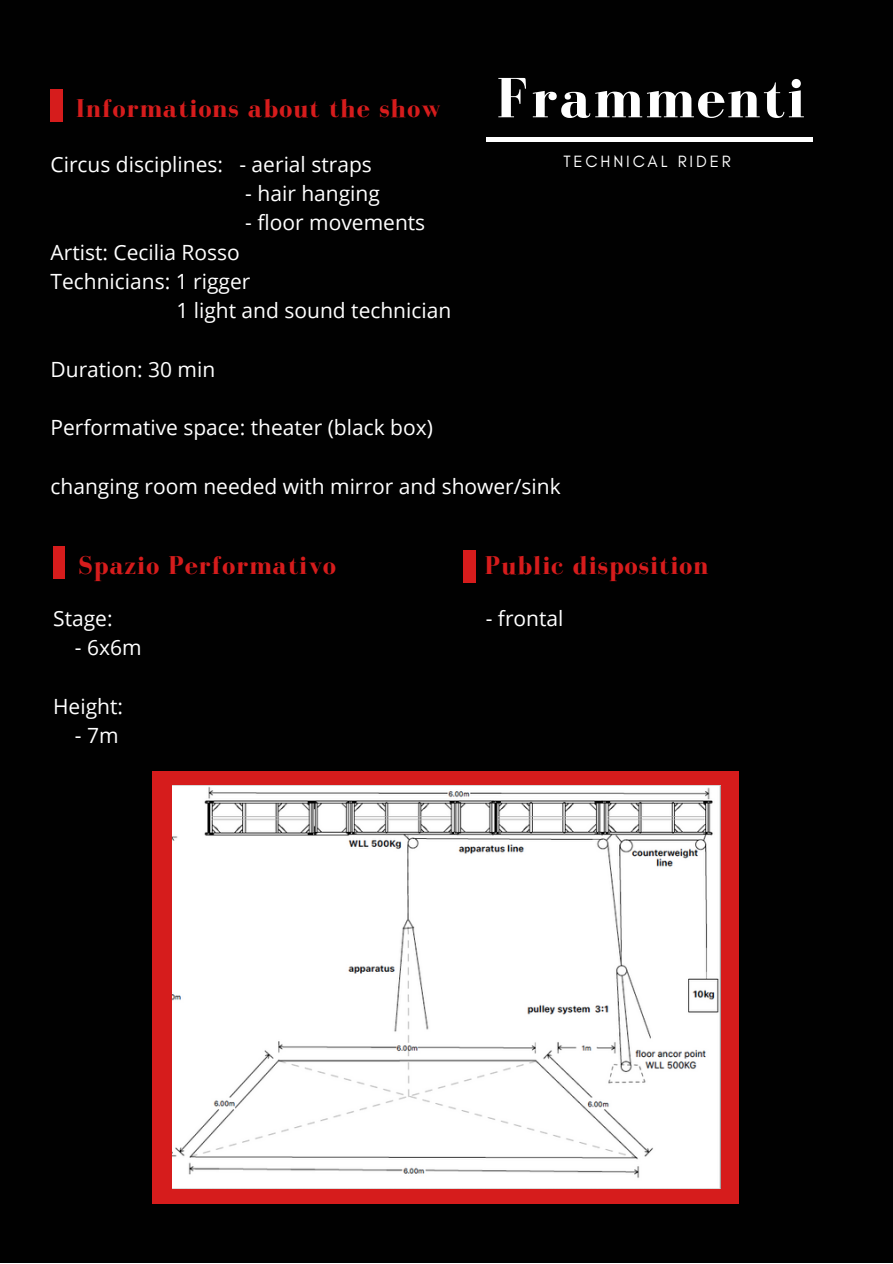
<style>
.page{position:relative;width:893px;height:1264px;background:#fff}
.page>*{position:absolute;margin:0;border:0;box-sizing:border-box;transform-origin:0 0}
.t1{font:700 26.4px "Bodoni FLF";letter-spacing:.04em;color:#d61c1c}
.t2{font:21px "Open Sans";color:#fff}
.t3{font:16.65px "Glacial Indifference";letter-spacing:.17em;color:#fff}
.s1{font-size:58.2px;color:#fff}
</style>
<div class="page">
<div style="left:0;top:0;width:892px;height:1262px;background:#010101"></div>
<div style="left:51px;top:89px;width:11px;height:33px;background:#d61c1c"></div>
<div style="left:53px;top:546px;width:11px;height:33px;background:#d61c1c"></div>
<div style="left:464px;top:549px;width:11px;height:33px;background:#d61c1c"></div>
<hr style="left:486px;top:138px;width:326px;height:3px;background:#fff">
<div style="left:152px;top:770px;width:586px;height:433px;background:#d61c1c"></div>
<img style="left:173px;top:785px;width:547px;height:403px">
<p class="t1" style="left:76px;top:94px;width:730px">Informations about the show <span class="s1">Frammenti</span></p>
<p class="t2" style="left:50px;top:149px;width:323px">Circus disciplines: - aerial straps</p>
<p class="t3" style="left:563px;top:151px;width:169px">TECHNICAL RIDER</p>
<p class="t2" style="left:245px;top:179px;width:136px">- hair hanging</p>
<p class="t2" style="left:245px;top:208px;width:181px">- floor movements</p>
<p class="t2" style="left:50px;top:237px;width:191px">Artist: Cecilia Rosso</p>
<p class="t2" style="left:50px;top:266px;width:201px">Technicians: 1 rigger</p>
<p class="t2" style="left:176px;top:295px;width:276px">1 light and sound technician</p>
<p class="t2" style="left:50px;top:354px;width:166px">Duration: 30 min</p>
<p class="t2" style="left:50px;top:412px;width:384px">Performative space: theater (black box)</p>
<p class="t2" style="left:50px;top:471px;width:511px">changing room needed with mirror and shower/sink</p>
<p class="t1" style="left:78px;top:551px;width:259px">Spazio Performativo</p>
<p class="t2" style="left:53px;top:603px;width:61px">Stage:</p>
<p class="t2" style="left:75px;top:633px;width:68px">- 6x6m</p>
<p class="t2" style="left:53px;top:691px;width:71px">Height:</p>
<p class="t2" style="left:75px;top:720px;width:45px">- 7m</p>
<p class="t1" style="left:484px;top:551px;width:225px">Public disposition</p>
<p class="t2" style="left:485px;top:603px;width:79px">- frontal</p>
</div>
